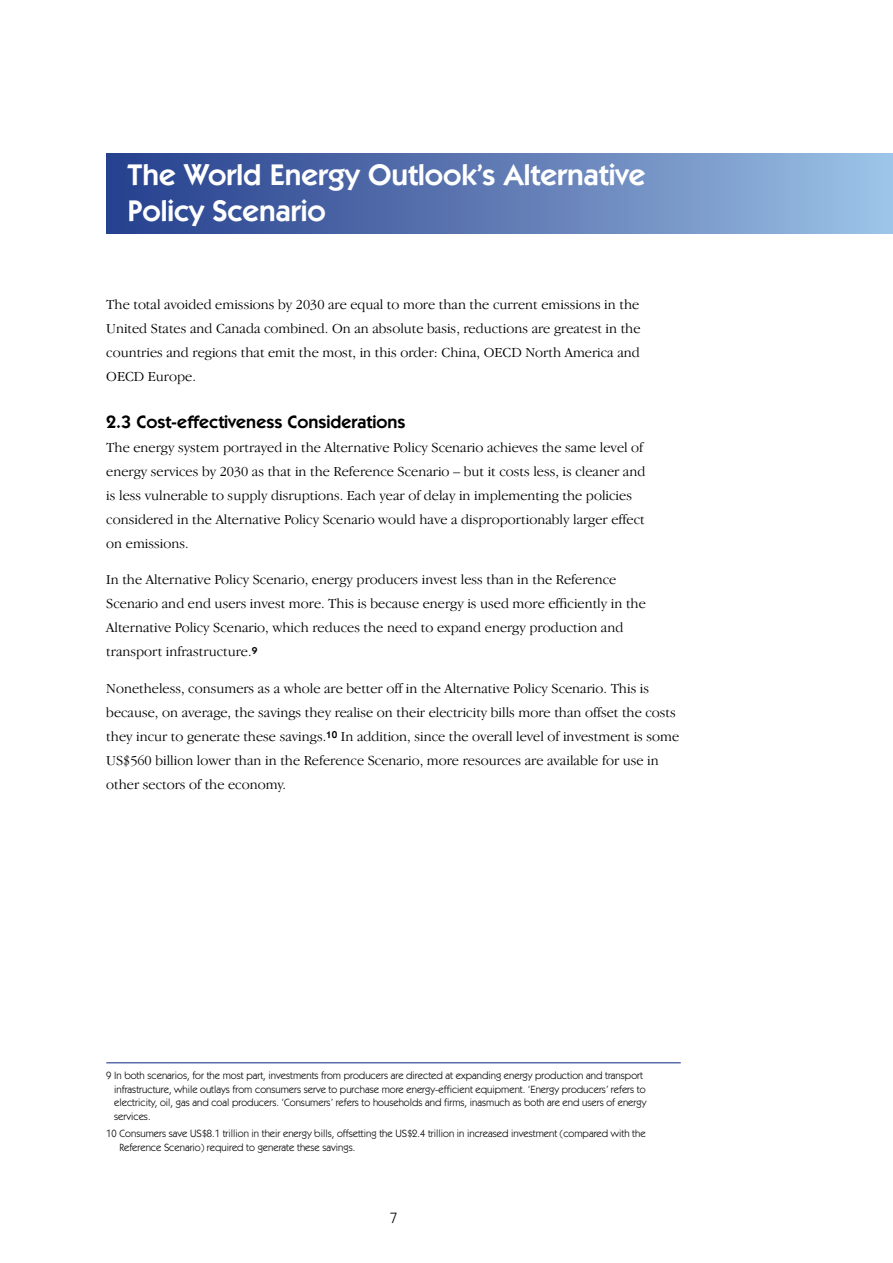
<style>
.page{position:relative;width:893px;height:1263px;background:#fff}
.page>*{position:absolute;margin:0;border:0;box-sizing:border-box;transform-origin:0 0}
.t1{font:600 30px/36px "Itc Kabel";color:#fff}
.t2{font:600 18px "Itc Kabel";color:#000}
.t3{font:300 14.25px/24px "Garamond IT Cby BT";color:#000}
.t4{font:10.5px/13.5px "Itc Kabel";color:#000}
</style>
<div class="page">
<div style="left:106px;top:153px;width:787px;height:81px;background:linear-gradient(to right,#253c8a,#9bbfe3)"></div>
<hr style="left:106px;top:1062px;width:575px;height:1px;background:#24408f">
<h1 class="t1" style="left:128px;top:157px;width:519px">The World Energy Outlook’s Alternative<br>Policy Scenario</h1>
<p class="t3" style="left:106px;top:292px;width:536px;text-align:justify">The total avoided emissions by 2030 are equal to more than the current emissions in the United States and Canada combined. On an absolute basis, reductions are greatest in the countries and regions that emit the most, in this order: China, OECD North America and OECD Europe.</p>
<p class="t2" style="left:106px;top:411px;width:300px">2.3 Cost-effectiveness Considerations</p>
<p class="t3" style="left:106px;top:435px;width:541px">The energy system portrayed in the Alternative Policy Scenario achieves the same level of energy services by 2030 as that in the Reference Scenario – but it costs less, is cleaner and is less vulnerable to supply disruptions. Each year of delay in implementing the policies considered in the Alternative Policy Scenario would have a disproportionably larger effect on emissions.</p>
<p class="t3" style="left:106px;top:568px;width:541px">In the Alternative Policy Scenario, energy producers invest less than in the Reference Scenario and end users invest more. This is because energy is used more efficiently in the Alternative Policy Scenario, which reduces the need to expand energy production and transport infrastructure.<sup>9</sup></p>
<p class="t3" style="left:106px;top:676px;width:574px">Nonetheless, consumers as a whole are better off in the Alternative Policy Scenario. This is because, on average, the savings they realise on their electricity bills more than offset the costs they incur to generate these savings.<sup>10</sup> In addition, since the overall level of investment is some US$560 billion lower than in the Reference Scenario, more resources are available for use in other sectors of the economy.</p>
<p class="t4" style="left:114px;top:1069px;width:534px;text-indent:-8px">9 In both scenarios, for the most part, investments from producers are directed at expanding energy production and transport infrastructure, while outlays from consumers serve to purchase more energy-efficient equipment. ‘Energy producers’ refers to electricity, oil, gas and coal producers. ‘Consumers’ refers to households and firms, inasmuch as both are end users of energy services.</p>
<p class="t4" style="left:119px;top:1127px;width:528px;text-indent:-13px">10 Consumers save US$8.1 trillion in their energy bills, offsetting the US$2.4 trillion in increased investment (compared with the<br>Reference Scenario) required to generate these savings.</p>
</div>
